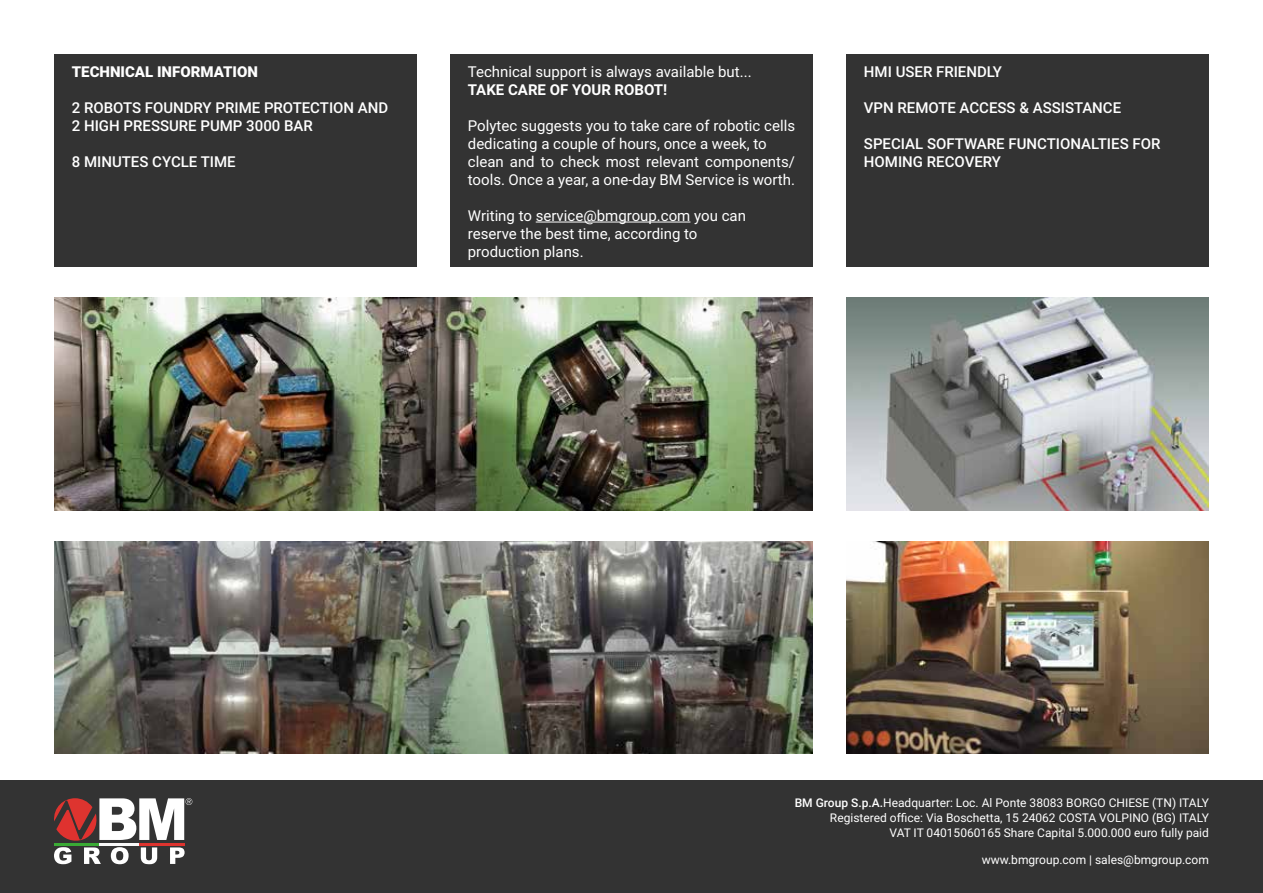
<style>
.page{position:relative;width:1263px;height:893px;background:#fff}
.page>*{position:absolute;margin:0;border:0;box-sizing:border-box;transform-origin:0 0}
.t1{font:15px/18px "Roboto";color:#fff}
.t2{font:500 15px/18px "Roboto";color:#fff}
.t3{font:900 15px "Roboto";color:#fff}
.t4{font:700 15px "Roboto";color:#fff}
.t5{font:12px/15px "Roboto";color:#fff;text-align:right}
.s1{font-weight:500}
</style>
<div class="page">
<div style="left:0;top:780px;width:1263px;height:113px;background:#333"></div>
<svg style="left:54px;top:798px;width:138px;height:66px"></svg>
<hr style="left:54px;top:843px;width:45px;height:3px;background:#3aaa35">
<hr style="left:99px;top:843px;width:40px;height:3px;background:#f8f8f8">
<hr style="left:139px;top:843px;width:46px;height:3px;background:#de342f">
<div style="left:54px;top:54px;width:363px;height:213px;background:#333"></div>
<div style="left:450px;top:54px;width:363px;height:213px;background:#333"></div>
<div style="left:846px;top:54px;width:363px;height:213px;background:#333"></div>
<img style="left:846px;top:298px;width:363px;height:212px">
<img style="left:54px;top:298px;width:759px;height:212px">
<hr style="left:536px;top:222px;width:154px;height:1px;background:#fff">
<img style="left:846px;top:541px;width:363px;height:213px">
<img style="left:54px;top:541px;width:759px;height:213px">
<p class="t3" style="left:72px;top:61px;width:188px">TECHNICAL INFORMATION</p>
<p class="t2" style="left:72px;top:98px;width:318px">2 ROBOTS FOUNDRY PRIME PROTECTION AND<br>2 HIGH PRESSURE PUMP 3000 BAR</p>
<p class="t2" style="left:72px;top:152px;width:165px">8 MINUTES CYCLE TIME</p>
<p class="t1" style="left:468px;top:62px;width:285px">Technical support is always available but...</p>
<p class="t4" style="left:468px;top:79px;width:201px">TAKE CARE OF YOUR ROBOT!</p>
<p class="t1" style="left:468px;top:116px;width:329px">Polytec suggests you to take care of robotic cells dedicating a couple of hours, once a week, to clean and to check most relevant components/ tools. Once a year, a one-day BM Service is worth.</p>
<p class="t1" style="left:468px;top:206px;width:280px">Writing to service@bmgroup.com you can reserve the best time, according to production plans.</p>
<p class="t2" style="left:864px;top:62px;width:140px">HMI USER FRIENDLY</p>
<p class="t2" style="left:864px;top:98px;width:259px">VPN REMOTE ACCESS &amp; ASSISTANCE</p>
<p class="t2" style="left:864px;top:134px;width:298px">SPECIAL SOFTWARE FUNCTIONALTIES FOR<br>HOMING RECOVERY</p>
<p class="t5" style="left:795px;top:795px;width:416px"><span class="s1">BM Group S.p.A.</span>Headquarter: Loc. Al Ponte 38083 BORGO CHIESE (TN) ITALY<br>Registered office: Via Boschetta, 15 24062 COSTA VOLPINO (BG) ITALY<br>VAT IT 04015060165 Share Capital 5.000.000 euro fully paid</p>
<p class="t5" style="left:982px;top:852px;width:229px">www.bmgroup.com | sales@bmgroup.com</p>
</div>
